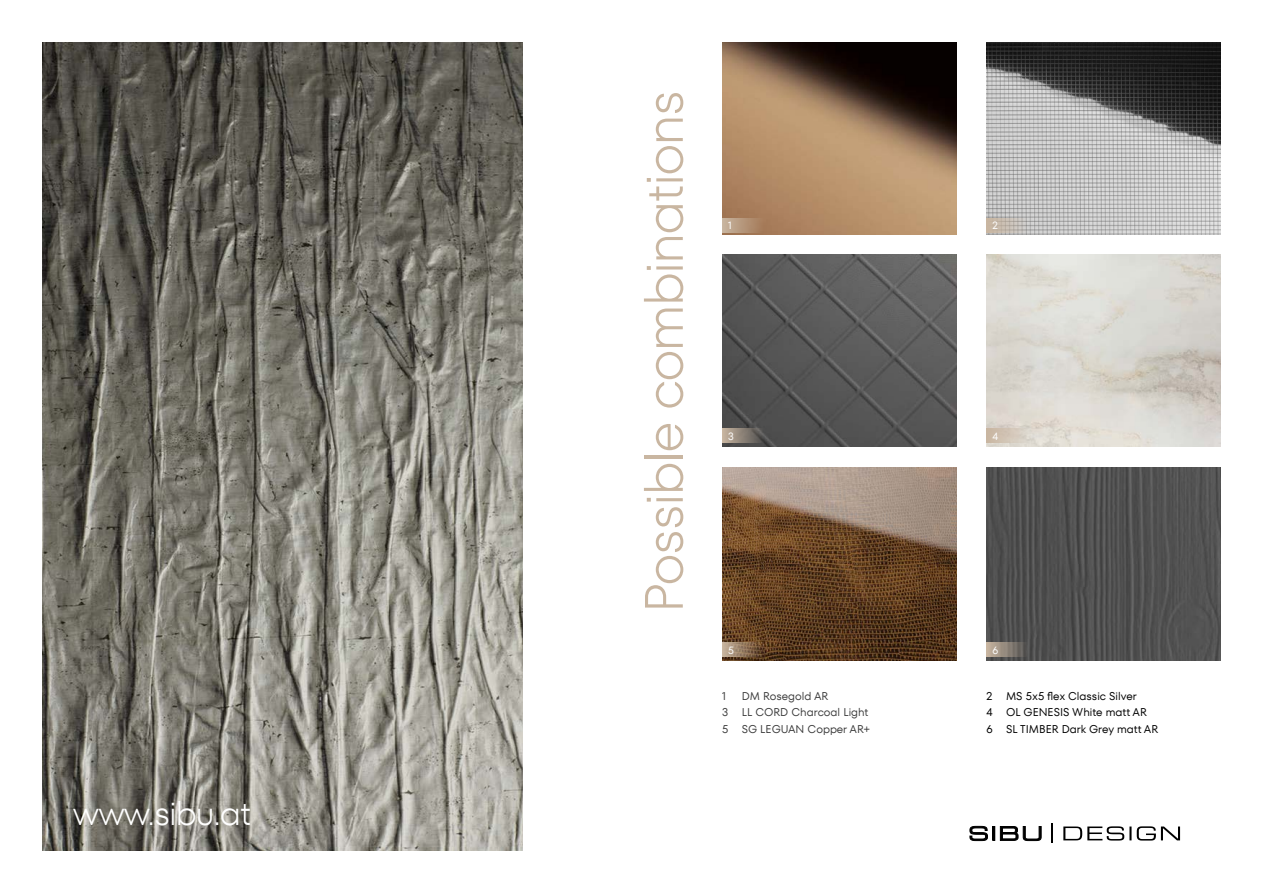
<style>
.page{position:relative;width:1263px;height:893px;background:#fff}
.page>*{position:absolute;margin:0;border:0;box-sizing:border-box;transform-origin:0 0}
.t1{font:300 54px "TT Fors";letter-spacing:-.025em;color:#c9b6a1}
.t2{font:300 33.45px "TT Fors";letter-spacing:-.025em;color:#fff}
.t3{font:11.25px/16.5px "TT Fors";color:#000}
.t4{font:10.5px "TT Fors";color:#fff}
</style>
<div class="page">
<svg style="left:1063px;top:826px;width:117px;height:15px"></svg>
<svg style="left:969px;top:826px;width:73px;height:15px"></svg>
<svg style="left:1051px;top:824px;width:2px;height:19px"></svg>
<img style="left:43px;top:43px;width:479px;height:807px">
<img style="left:722px;top:43px;width:234px;height:192px">
<img style="left:722px;top:254px;width:234px;height:193px">
<img style="left:986px;top:254px;width:234px;height:193px">
<img style="left:986px;top:43px;width:234px;height:192px">
<img style="left:722px;top:468px;width:234px;height:192px">
<img style="left:986px;top:468px;width:234px;height:192px">
<svg style="left:722px;top:218px;width:41px;height:14px"></svg>
<svg style="left:722px;top:428px;width:41px;height:15px"></svg>
<svg style="left:722px;top:642px;width:41px;height:15px"></svg>
<svg style="left:986px;top:218px;width:42px;height:14px"></svg>
<svg style="left:986px;top:428px;width:42px;height:15px"></svg>
<svg style="left:986px;top:642px;width:42px;height:15px"></svg>
<h2 class="t2" style="left:73px;top:794px;width:180px">www.sibu.at</h2>
<h1 class="t1" style="left:632px;top:613px;width:524px;rotate:-90deg">Possible combinations</h1>
<p class="t4" style="left:728px;top:219px;width:5px">1</p>
<p class="t4" style="left:728px;top:430px;width:7px">3</p>
<p class="t4" style="left:728px;top:644px;width:7px">5</p>
<p class="t3" style="left:722px;top:687px;width:149px;text-indent:19px">DM Rosegold AR<br>3 LL CORD Charcoal Light<br>5 SG LEGUAN Copper AR+</p>
<p class="t3" style="left:722px;top:687px;width:5px">1</p>
<p class="t4" style="left:992px;top:219px;width:7px">2</p>
<p class="t4" style="left:992px;top:430px;width:7px">4</p>
<p class="t4" style="left:992px;top:644px;width:7px">6</p>
<p class="t3" style="left:986px;top:687px;width:173px">2 MS 5x5 flex Classic Silver<br>4 OL GENESIS White matt AR<br>6 SL TIMBER Dark Grey matt AR</p>
</div>
